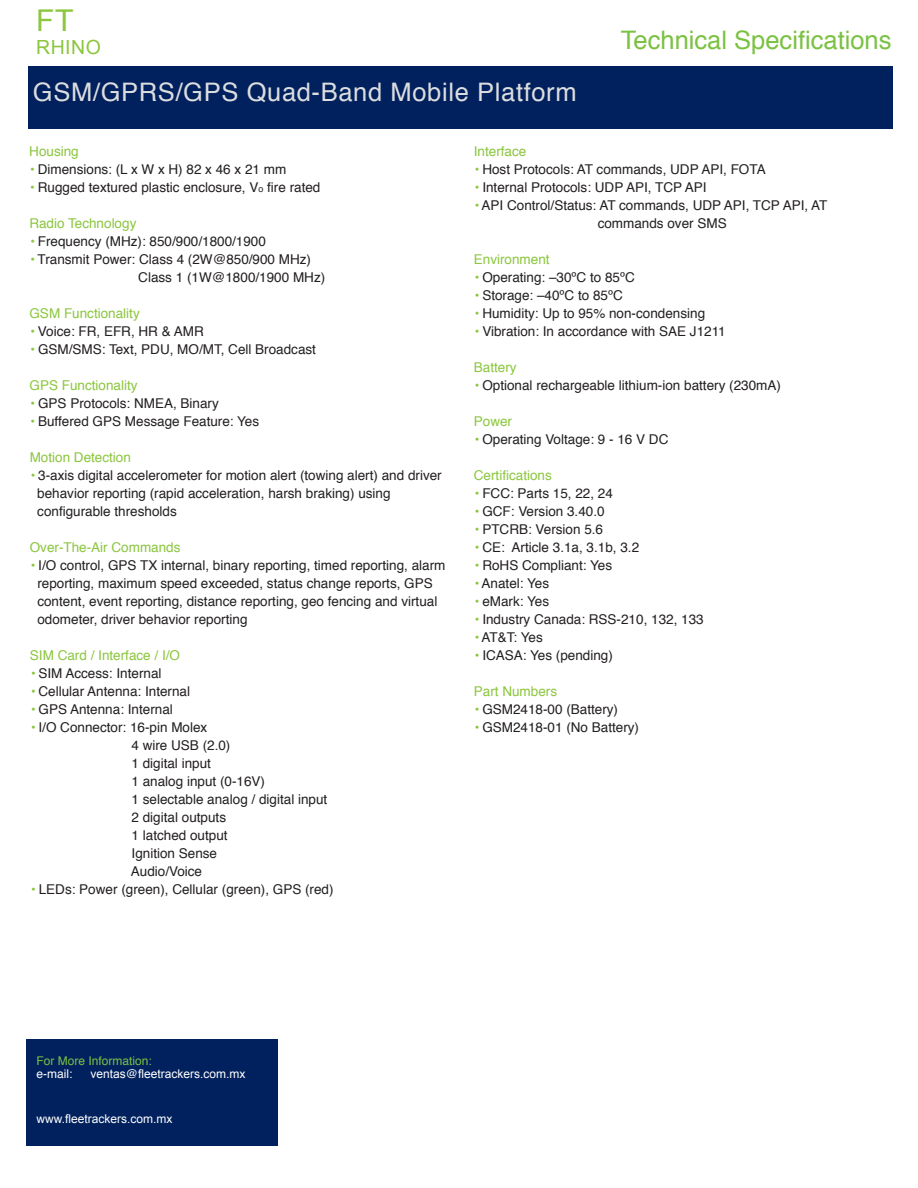
<style>
.page{position:relative;width:918px;height:1188px;background:#fff}
.page>*{position:absolute;margin:0;border:0;box-sizing:border-box;transform-origin:0 0}
.t1{font:30px "Arial";color:#8bc63e}
.t2{font:25.5px "Helvetica";letter-spacing:.025em;color:#dcdddf}
.t3{font:25.5px "Helvetica";color:#7bc142}
.t4{font:19.5px "Arial";letter-spacing:.025em;color:#8bc63e}
.t5{font:13.5px/18px "Helvetica";color:#231f20}
.t6{font:13.5px "Helvetica";color:#8bc63e}
.t7{font:12px "Arial";color:#fff}
.t8{font:12px/13.5px "Helvetica";color:#7bc142}
.s1{font-family:"Helvetica"}
.s2{color:#8bc63e}
.s3{font-size:9px}
.s4{color:#fff}
</style>
<div class="page">
<div style="left:28px;top:66px;width:865px;height:62px;background:#00215d"></div>
<div style="left:26px;top:1039px;width:252px;height:107px;background:#00215d"></div>
<p class="t1" style="left:36px;top:1px;width:39px">F<span class="s1">T</span></p>
<p class="t4" style="left:36px;top:35px;width:66px">RHINO</p>
<p class="t2" style="left:33px;top:75px;width:545px">GSM/GPRS/GPS Quad-Band Mobile Platform</p>
<p class="t3" style="left:621px;top:23px;width:272px">Technical Specifications</p>
<p class="t6" style="left:29px;top:143px;width:51px">Housing</p>
<p class="t5" style="left:29px;top:162px;width:259px"><span class="s2">•</span> Dimensions: (L x W x H) 82 x 46 x 21 mm</p>
<p class="t5" style="left:29px;top:180px;width:293px"><span class="s2">•</span> Rugged textured plastic enclosure, V<span class="s3">o</span> fire rated</p>
<p class="t6" style="left:29px;top:215px;width:109px">Radio Technology</p>
<p class="t5" style="left:29px;top:234px;width:238px"><span class="s2">•</span> Frequency (MHz): 850/900/1800/1900</p>
<p class="t5" style="left:138px;top:252px;width:189px;text-indent:-109px"><span class="s2">•</span> Transmit Power: Class 4 (2W@850/900 MHz)<br>Class 1 (1W@1800/1900 MHz)</p>
<p class="t6" style="left:29px;top:305px;width:112px">GSM Functionality</p>
<p class="t5" style="left:30px;top:324px;width:176px"><span class="s2">•</span> Voice: FR, EFR, HR &amp; AMR</p>
<p class="t5" style="left:30px;top:342px;width:288px"><span class="s2">•</span> GSM/SMS: Text, PDU, MO/MT, Cell Broadcast</p>
<p class="t6" style="left:30px;top:377px;width:110px">GPS Functionality</p>
<p class="t5" style="left:30px;top:396px;width:191px"><span class="s2">•</span> GPS Protocols: NMEA, Binary</p>
<p class="t5" style="left:30px;top:413px;width:231px"><span class="s2">•</span> Buffered GPS Message Feature: Yes</p>
<p class="t6" style="left:30px;top:449px;width:103px">Motion Detection</p>
<p class="t5" style="left:37px;top:467px;width:406px;text-indent:-8px"><span class="s2">•</span> 3-axis digital accelerometer for motion alert (towing alert) and driver behavior reporting (rapid acceleration, harsh braking) using configurable thresholds</p>
<p class="t6" style="left:30px;top:539px;width:152px">Over-The-Air Commands</p>
<p class="t5" style="left:37px;top:557px;width:410px;text-indent:-8px"><span class="s2">•</span> I/O control, GPS TX internal, binary reporting, timed reporting, alarm reporting, maximum speed exceeded, status change reports, GPS content, event reporting, distance reporting, geo fencing and virtual odometer, driver behavior reporting</p>
<p class="t6" style="left:30px;top:647px;width:152px">SIM Card / Interface / I/O</p>
<p class="t5" style="left:30px;top:665px;width:133px"><span class="s2">•</span> SIM Access: Internal</p>
<p class="t5" style="left:30px;top:683px;width:162px"><span class="s2">•</span> Cellular Antenna: Internal</p>
<p class="t5" style="left:30px;top:701px;width:144px"><span class="s2">•</span> GPS Antenna: Internal</p>
<p class="t5" style="left:131px;top:719px;width:198px;text-indent:-101px"><span class="s2">•</span> I/O Connector: 16-pin Molex<br>4 wire USB (2.0)<br>1 digital input<br>1 analog input (0-16V)<br>1 selectable analog / digital input<br>2 digital outputs<br>1 latched output<br>Ignition Sense<br>Audio/Voice</p>
<p class="t5" style="left:30px;top:881px;width:305px"><span class="s2">•</span> LEDs: Power (green), Cellular (green), GPS (red)</p>
<p class="t6" style="left:474px;top:142px;width:54px">Interface</p>
<p class="t5" style="left:474px;top:161px;width:293px"><span class="s2">•</span> Host Protocols: AT commands, UDP API, FOTA</p>
<p class="t5" style="left:474px;top:179px;width:234px"><span class="s2">•</span> Internal Protocols: UDP API, TCP API</p>
<p class="t5" style="left:598px;top:197px;width:231px;text-indent:-124px"><span class="s2">•</span> API Control/Status: AT commands, UDP API, TCP API, AT commands over SMS</p>
<p class="t6" style="left:474px;top:250px;width:77px">Environment</p>
<p class="t5" style="left:474px;top:269px;width:162px"><span class="s2">•</span> Operating: –30ºC to 85ºC</p>
<p class="t5" style="left:474px;top:287px;width:150px"><span class="s2">•</span> Storage: –40ºC to 85ºC</p>
<p class="t5" style="left:474px;top:305px;width:233px"><span class="s2">•</span> Humidity: Up to 95% non-condensing</p>
<p class="t5" style="left:474px;top:323px;width:253px"><span class="s2">•</span> Vibration: In accordance with SAE J1211</p>
<p class="t6" style="left:474px;top:358px;width:44px">Battery</p>
<p class="t5" style="left:474px;top:377px;width:309px"><span class="s2">•</span> Optional rechargeable lithium-ion battery (230mA)</p>
<p class="t6" style="left:474px;top:412px;width:40px">Power</p>
<p class="t5" style="left:474px;top:431px;width:196px"><span class="s2">•</span> Operating Voltage: 9 - 16 V DC</p>
<p class="t6" style="left:474px;top:466px;width:80px">Certifications</p>
<p class="t5" style="left:474px;top:485px;width:141px"><span class="s2">•</span> FCC: Parts 15, 22, 24</p>
<p class="t5" style="left:474px;top:503px;width:132px"><span class="s2">•</span> GCF: Version 3.40.0</p>
<p class="t5" style="left:474px;top:521px;width:131px"><span class="s2">•</span> PTCRB: Version 5.6</p>
<p class="t5" style="left:474px;top:539px;width:167px"><span class="s2">•</span> CE: Article 3.1a, 3.1b, 3.2</p>
<p class="t5" style="left:474px;top:557px;width:140px"><span class="s2">•</span> RoHS Compliant: Yes</p>
<p class="t5" style="left:474px;top:575px;width:77px"><span class="s2">•</span> Anatel: Yes</p>
<p class="t5" style="left:474px;top:593px;width:77px"><span class="s2">•</span> eMark: Yes</p>
<p class="t5" style="left:474px;top:611px;width:231px"><span class="s2">•</span> Industry Canada: RSS-210, 132, 133</p>
<p class="t5" style="left:474px;top:629px;width:71px"><span class="s2">•</span> AT&amp;T: Yes</p>
<p class="t5" style="left:474px;top:647px;width:141px"><span class="s2">•</span> ICASA: Yes (pending)</p>
<p class="t6" style="left:474px;top:682px;width:85px">Part Numbers</p>
<p class="t5" style="left:474px;top:701px;width:146px"><span class="s2">•</span> GSM2418-00 (Battery)</p>
<p class="t5" style="left:474px;top:719px;width:167px"><span class="s2">•</span> GSM2418-01 (No Battery)</p>
<p class="t8" style="left:37px;top:1055px;width:117px">For More Information: <span class="s4">e-mail:</span></p>
<p class="t7" style="left:91px;top:1066px;width:156px">ventas<span class="s1">@</span>fleetrackers<span class="s1">.com</span>.mx</p>
<p class="t7" style="left:37px;top:1111px;width:138px"><span class="s1">www.</span>fleetrackers.com.mx</p>
</div>
